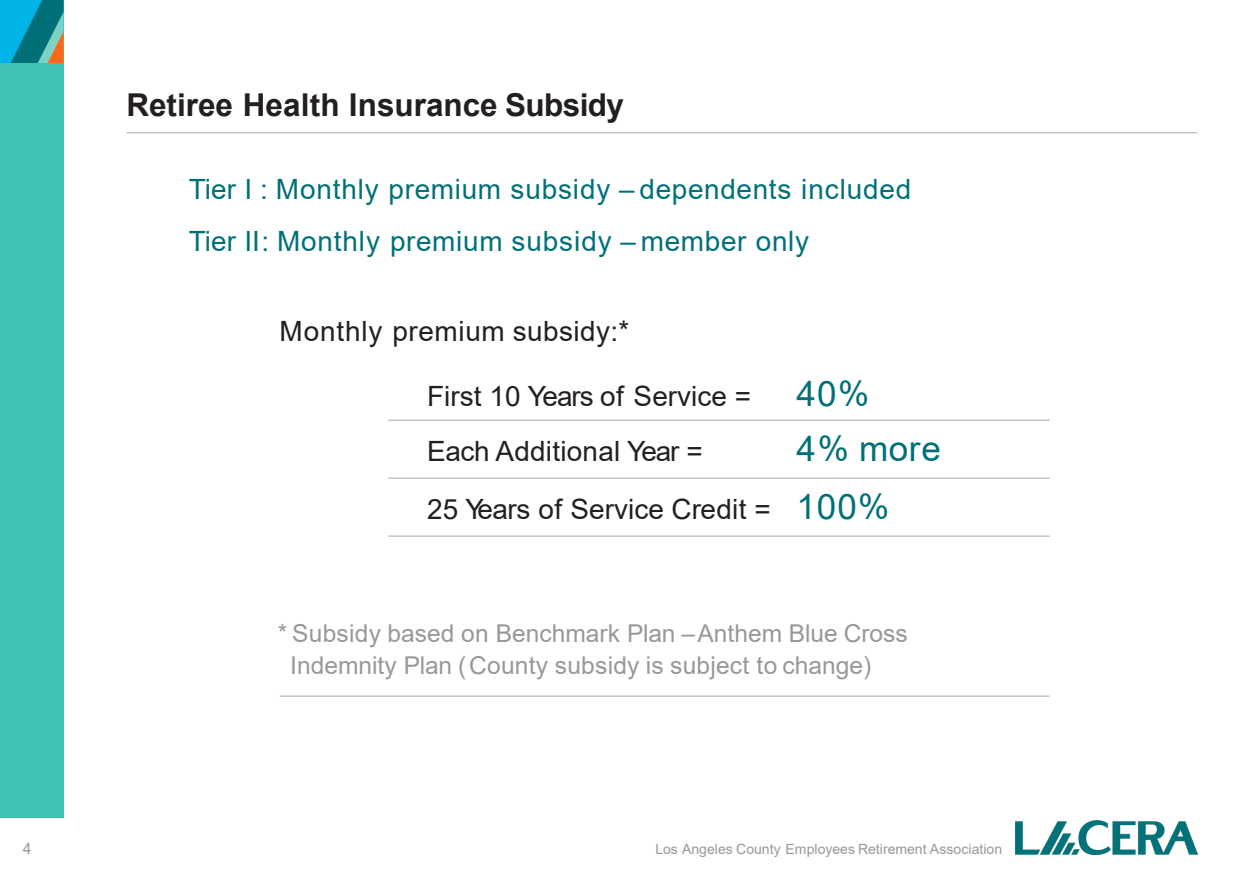
<style>
.page{position:relative;width:1260px;height:882px;background:#fff}
.page>*{position:absolute;margin:0;border:0;box-sizing:border-box;transform-origin:0 0}
.t1{font:35px "Arial";letter-spacing:.02em;color:#007078}
.t2{font:700 31.5px "Arial";color:#231f20}
.t3{font:28px/52.5px "Arial";letter-spacing:.025em;color:#007078}
.t4{font:28px "Arial";letter-spacing:.005em;color:#231f20}
.t5{font:28px "Arial";letter-spacing:.025em;color:#231f20}
.t6{font:24.5px/31.5px "Arial";color:#97989a}
.t7{font:15.75px "Arial";color:#97989a}
.t8{font:14px "Arial";letter-spacing:-.005em;color:#97989a}
.s1{font-size:35px;color:#007078}
</style>
<div class="page">
<div style="left:0;top:63px;width:64px;height:755px;background:#40c2b2"></div>
<div style="left:0;top:0;width:64px;height:63px;background:#00b5e5"></div>
<svg style="left:11px;top:0;width:53px;height:63px"></svg>
<hr style="left:127px;top:132px;width:1070px;height:1px;background:#bbb">
<hr style="left:388px;top:420px;width:662px;height:1px;background:#bbb">
<hr style="left:388px;top:478px;width:662px;height:1px;background:#bbb">
<hr style="left:388px;top:536px;width:662px;height:1px;background:#bbb">
<img style="left:1016px;top:820px;width:181px;height:35px">
<hr style="left:280px;top:696px;width:770px;height:1px;background:#bbb">
<h1 class="t2" style="left:127px;top:83px;width:499px">Retiree Health Insurance Subsidy</h1>
<p class="t3" style="left:189px;top:163px;width:724px">Tier I : Monthly premium subsidy – dependents included<br>Tier II: Monthly premium subsidy – member only</p>
<p class="t5" style="left:280px;top:312px;width:351px">Monthly premium subsidy:*</p>
<p class="t4" style="left:427px;top:377px;width:325px">First 10 Years of Service =</p>
<p class="t1" style="left:796px;top:370px;width:74px">40%</p>
<p class="t4" style="left:427px;top:432px;width:277px">Each Additional Year =</p>
<p class="t1" style="left:796px;top:425px;width:146px">4% more</p>
<p class="t4" style="left:427px;top:490px;width:464px">25 Years of Service Credit = <span class="s1">100%</span></p>
<p class="t6" style="left:290px;top:618px;width:619px;text-indent:-12px">* Subsidy based on Benchmark Plan –Anthem Blue Cross<br>Indemnity Plan ( County subsidy is subject to change)</p>
<p class="t7" style="left:23px;top:838px;width:10px">4</p>
<p class="t8" style="left:655px;top:839px;width:348px">Los Angeles County Employees Retirement Association</p>
</div>
